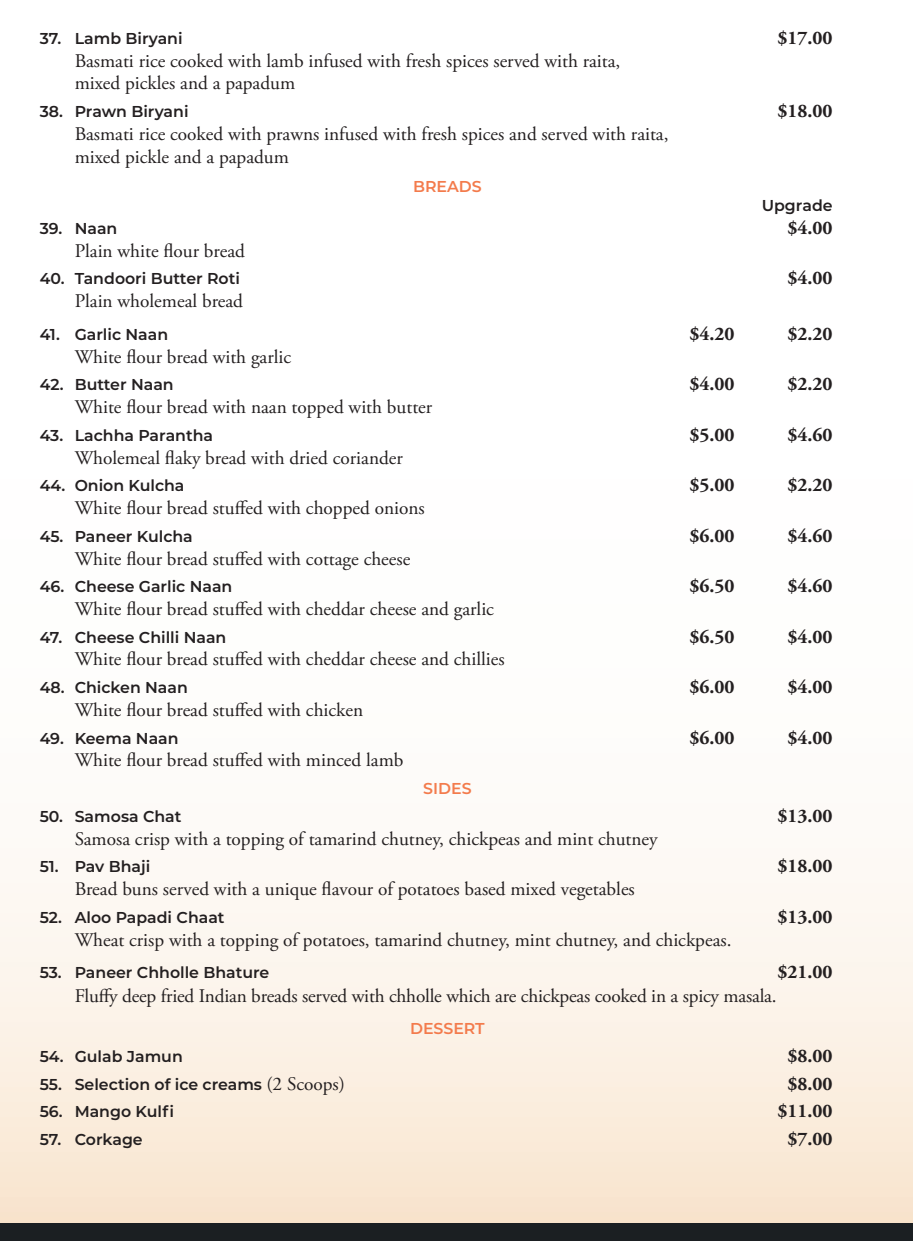
<style>
.page{position:relative;width:913px;height:1241px;background:#fff}
.page>*{position:absolute;margin:0;border:0;box-sizing:border-box;transform-origin:0 0}
.Body{font:19.25px/22.8px "Adobe Garamond Pro";color:#231f20}
.Body-2{font:700 19.25px "Adobe Garamond Pro";color:#231f20}
.Body-3{font:600 15.75px "Montserrat";color:#231f20}
.t1{font:600 15.75px "Montserrat";color:#f37b4c}
.s1{font-family:"Adobe Garamond Pro";font-weight:400;font-size:19.25px}
</style>
<div class="page">
<svg style="left:0;top:858px;width:913px;height:364px"></svg>
<div style="left:0;top:1222px;width:913px;height:18px;background:#1b1f22"></div>
<p class="Body-3" style="left:40px;top:27px;width:144px">37. Lamb Biryani</p>
<p class="Body-2" style="left:777px;top:26px;width:57px">$17.00</p>
<p class="Body" style="left:75px;top:50px;width:547px">Basmati rice cooked with lamb infused with fresh spices served with raita, mixed pickles and a papadum</p>
<p class="Body-3" style="left:40px;top:100px;width:150px">38. Prawn Biryani</p>
<p class="Body-2" style="left:777px;top:100px;width:57px">$18.00</p>
<p class="Body" style="left:75px;top:123px;width:595px">Basmati rice cooked with prawns infused with fresh spices and served with raita, mixed pickle and a papadum</p>
<p class="t1" style="left:413px;top:175px;width:70px">BREADS</p>
<p class="Body-3" style="left:762px;top:194px;width:72px">Upgrade</p>
<p class="Body-3" style="left:40px;top:217px;width:79px">39. Naan</p>
<p class="Body-2" style="left:787px;top:216px;width:47px">$4.00</p>
<p class="Body" style="left:75px;top:240px;width:172px">Plain white flour bread</p>
<p class="Body-3" style="left:40px;top:267px;width:202px">40. Tandoori Butter Roti</p>
<p class="Body-2" style="left:787px;top:267px;width:47px">$4.00</p>
<p class="Body" style="left:75px;top:290px;width:170px">Plain wholemeal bread</p>
<p class="Body-3" style="left:40px;top:323px;width:130px">41. Garlic Naan</p>
<p class="Body-2" style="left:689px;top:322px;width:47px">$4.20</p>
<p class="Body-2" style="left:787px;top:322px;width:47px">$2.20</p>
<p class="Body" style="left:75px;top:345px;width:218px">White flour bread with garlic</p>
<p class="Body-3" style="left:40px;top:373px;width:136px">42. Butter Naan</p>
<p class="Body-2" style="left:689px;top:373px;width:47px">$4.00</p>
<p class="Body-2" style="left:787px;top:373px;width:47px">$2.20</p>
<p class="Body" style="left:75px;top:396px;width:359px">White flour bread with naan topped with butter</p>
<p class="Body-3" style="left:40px;top:424px;width:175px">43. Lachha Parantha</p>
<p class="Body-2" style="left:689px;top:423px;width:47px">$5.00</p>
<p class="Body-2" style="left:787px;top:423px;width:47px">$4.60</p>
<p class="Body" style="left:75px;top:446px;width:330px">Wholemeal flaky bread with dried coriander</p>
<p class="Body-3" style="left:40px;top:474px;width:146px">44. Onion Kulcha</p>
<p class="Body-2" style="left:689px;top:474px;width:47px">$5.00</p>
<p class="Body-2" style="left:787px;top:474px;width:47px">$2.20</p>
<p class="Body" style="left:75px;top:497px;width:352px">White flour bread stuffed with chopped onions</p>
<p class="Body-3" style="left:40px;top:525px;width:155px">45. Paneer Kulcha</p>
<p class="Body-2" style="left:689px;top:524px;width:47px">$6.00</p>
<p class="Body-2" style="left:787px;top:524px;width:47px">$4.60</p>
<p class="Body" style="left:75px;top:547px;width:337px">White flour bread stuffed with cottage cheese</p>
<p class="Body-3" style="left:40px;top:575px;width:194px">46. Cheese Garlic Naan</p>
<p class="Body-2" style="left:689px;top:575px;width:47px">$6.50</p>
<p class="Body-2" style="left:787px;top:575px;width:47px">$4.60</p>
<p class="Body" style="left:75px;top:598px;width:421px">White flour bread stuffed with cheddar cheese and garlic</p>
<p class="Body-3" style="left:40px;top:626px;width:188px">47. Cheese Chilli Naan</p>
<p class="Body-2" style="left:689px;top:625px;width:47px">$6.50</p>
<p class="Body-2" style="left:787px;top:625px;width:47px">$4.00</p>
<p class="Body" style="left:75px;top:648px;width:431px">White flour bread stuffed with cheddar cheese and chillies</p>
<p class="Body-3" style="left:40px;top:676px;width:150px">48. Chicken Naan</p>
<p class="Body-2" style="left:689px;top:675px;width:47px">$6.00</p>
<p class="Body-2" style="left:787px;top:675px;width:47px">$4.00</p>
<p class="Body" style="left:75px;top:699px;width:290px">White flour bread stuffed with chicken</p>
<p class="Body-3" style="left:40px;top:726px;width:140px">49. Keema Naan</p>
<p class="Body-2" style="left:689px;top:726px;width:47px">$6.00</p>
<p class="Body-2" style="left:787px;top:726px;width:47px">$4.00</p>
<p class="Body" style="left:75px;top:749px;width:330px">White flour bread stuffed with minced lamb</p>
<p class="t1" style="left:423px;top:777px;width:50px">SIDES</p>
<p class="Body-3" style="left:40px;top:805px;width:143px">50. Samosa Chat</p>
<p class="Body-2" style="left:777px;top:804px;width:57px">$13.00</p>
<p class="Body" style="left:75px;top:827px;width:584px">Samosa crisp with a topping of tamarind chutney, chickpeas and mint chutney</p>
<p class="Body-3" style="left:40px;top:855px;width:112px">51. Pav Bhaji</p>
<p class="Body-2" style="left:777px;top:855px;width:57px">$18.00</p>
<p class="Body" style="left:75px;top:878px;width:562px">Bread buns served with a unique flavour of potatoes based mixed vegetables</p>
<p class="Body-3" style="left:40px;top:906px;width:186px">52. Aloo Papadi Chaat</p>
<p class="Body-2" style="left:777px;top:905px;width:57px">$13.00</p>
<p class="Body" style="left:75px;top:928px;width:658px">Wheat crisp with a topping of potatoes, tamarind chutney, mint chutney, and chickpeas.</p>
<p class="Body-3" style="left:40px;top:961px;width:231px">53. Paneer Chholle Bhature</p>
<p class="Body-2" style="left:777px;top:960px;width:57px">$21.00</p>
<p class="Body" style="left:75px;top:984px;width:703px">Fluffy deep fried Indian breads served with chholle which are chickpeas cooked in a spicy masala.</p>
<p class="t1" style="left:410px;top:1017px;width:76px">DESSERT</p>
<p class="Body-3" style="left:40px;top:1044px;width:145px">54. Gulab Jamun</p>
<p class="Body-2" style="left:787px;top:1044px;width:47px">$8.00</p>
<p class="Body-3" style="left:40px;top:1072px;width:307px">55. Selection of ice creams <span class="s1">(2 Scoops)</span></p>
<p class="Body-2" style="left:787px;top:1072px;width:47px">$8.00</p>
<p class="Body-3" style="left:40px;top:1100px;width:136px">56. Mango Kulfi</p>
<p class="Body-2" style="left:777px;top:1099px;width:57px">$11.00</p>
<p class="Body-3" style="left:40px;top:1128px;width:105px">57. Corkage</p>
<p class="Body-2" style="left:787px;top:1127px;width:47px">$7.00</p>
</div>
